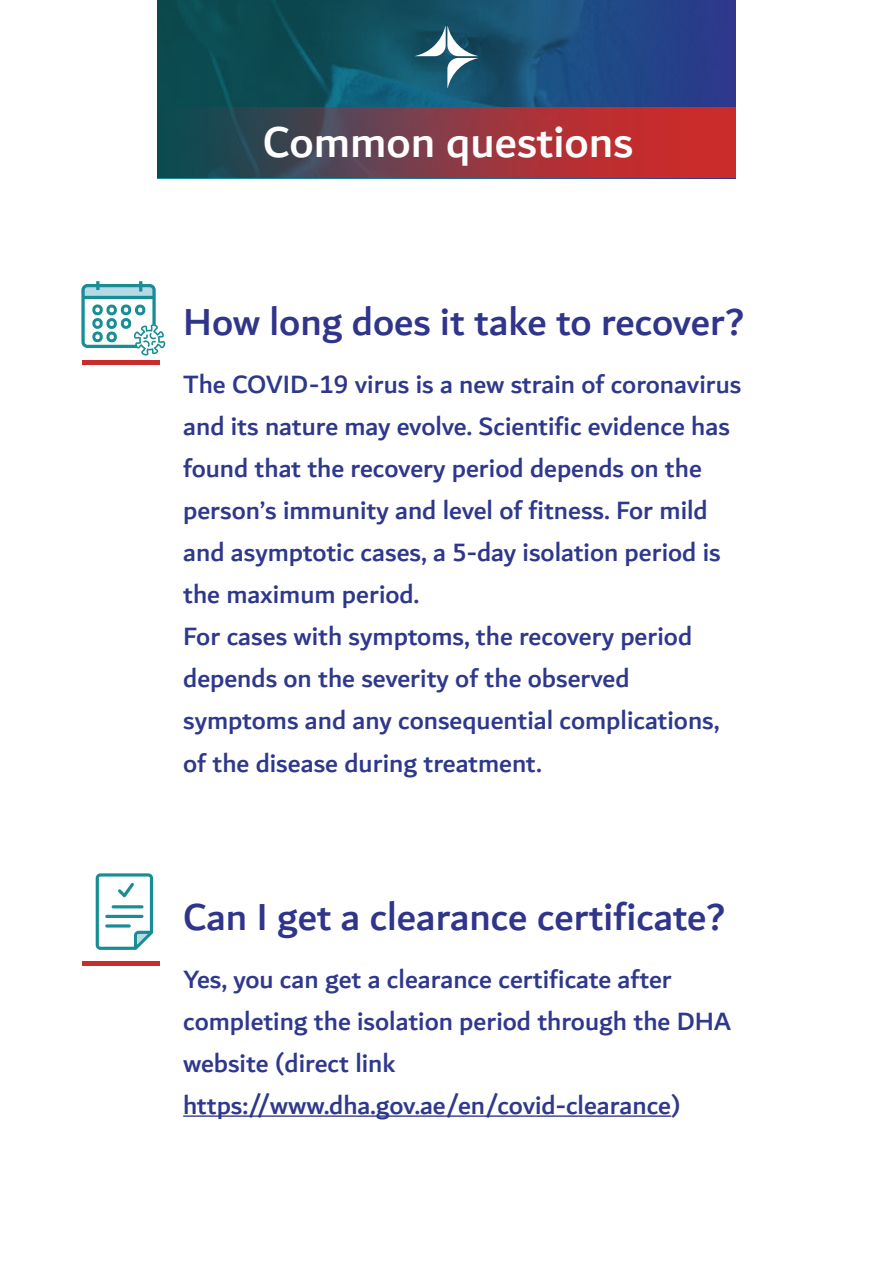
<style>
.page{position:relative;width:893px;height:1263px;background:#fff}
.page>*{position:absolute;margin:0;border:0;box-sizing:border-box;transform-origin:0 0}
.t1{font:500 46.5px "Dubai";color:#fff}
.t2{font:500 40.5px "Dubai";color:#30358c}
.t3{font:500 27px/42px "Dubai";color:#2e388c}
.s1{color:#30358c}
</style>
<div class="page">
<svg style="left:158px;top:0;width:577px;height:107px;background:#164c6e"></svg>
<svg style="left:415px;top:26px;width:63px;height:62px"></svg>
<hr style="left:183px;top:1115px;width:488px;height:2px;background:#2e388c">
<svg style="left:96px;top:873px;width:57px;height:77px"></svg>
<svg style="left:81px;top:281px;width:85px;height:74px"></svg>
<svg style="left:158px;top:107px;width:577px;height:71px;background:#7c3a43"></svg>
<hr style="left:82px;top:962px;width:77px;height:4px;background:#ca2c2b">
<hr style="left:82px;top:360px;width:77px;height:4px;background:#ca2c2b">
<h1 class="t1" style="left:263px;top:114px;width:372px">Common questions</h1>
<h2 class="t2" style="left:183px;top:297px;width:563px">How long does it take to recover?</h2>
<p class="t3" style="left:183px;top:363px;width:560px">The COVID-<span class="s1">19</span> virus is a new strain of coronavirus and its nature may evolve. Scientific evidence has found that the recovery period depends on the person’s immunity and level of fitness. For mild and asymptotic cases, a <span class="s1">5-day</span> isolation period is the maximum period.<br>For cases with symptoms, the recovery period depends on the severity of the observed symptoms and any consequential complications, of the disease during treatment.</p>
<h2 class="t2" style="left:183px;top:892px;width:543px">Can I get a clearance certificate?</h2>
<p class="t3" style="left:183px;top:958px;width:550px">Yes, you can get a clearance certificate after completing the isolation period through the DHA website (direct link https://www.dha.gov.ae/en/covid-clearance)</p>
</div>
